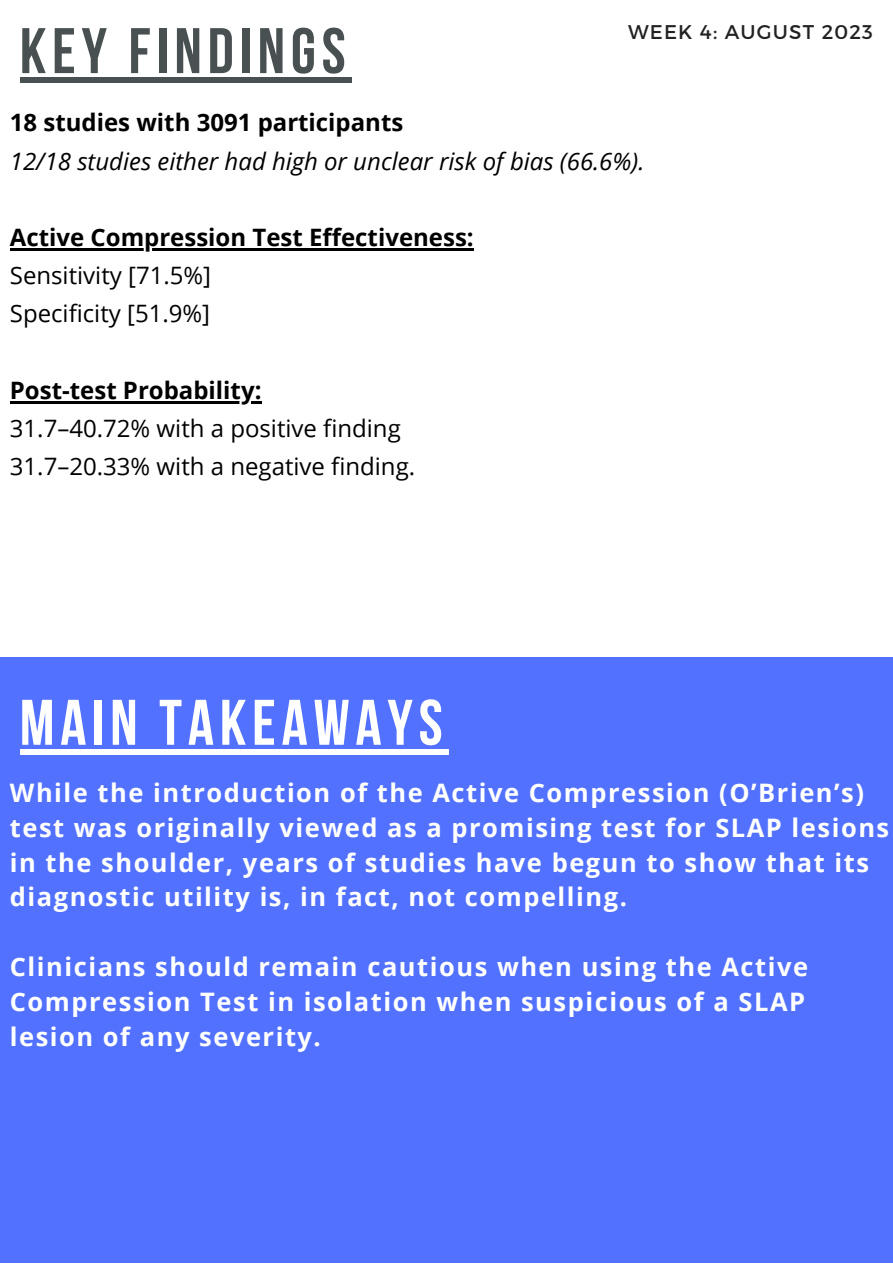
<style>
.page{position:relative;width:893px;height:1264px;background:#fff}
.page>*{position:absolute;margin:0;border:0;box-sizing:border-box;transform-origin:0 0}
.t1{font:700 64.2px "Bebas Neue";letter-spacing:.09em;color:#fff}
.t2{font:700 64.2px "Bebas Neue";letter-spacing:.09em;color:#495052}
.t3{font:28.5px/39.3px "Montserrat";letter-spacing:.06em;color:#fff}
.t4{font:700 28.5px "Montserrat";letter-spacing:.06em;color:#fff}
.t5{font:700 25.5px/34.8px "Open Sans";letter-spacing:.06em;color:#fff}
.t6{font:24px "Open Sans";color:#000}
.t7{font:700 24px "Open Sans";color:#000}
.t8{font:italic 24px "Open Sans";color:#000}
.t9{font:19.8px "Montserrat";letter-spacing:.06em;color:#222}
.s1{font-weight:700}
</style>
<div class="page">
<div style="left:0;top:657px;width:892px;height:605px;background:#5271ff"></div>
<div style="left:20px;top:77px;width:331px;height:6px;background:#495052"></div>
<hr style="left:10px;top:248px;width:464px;height:2px;background:#000">
<hr style="left:10px;top:401px;width:251px;height:2px;background:#000">
<div style="left:20px;top:749px;width:428px;height:6px;background:#fff"></div>
<p class="t9" style="left:628px;top:19px;width:246px">WEEK 4: AUGUST 2023</p>
<p class="t2" style="left:20px;top:25px;width:327px">KEY FINDINGS</p>
<p class="t7" style="left:10px;top:106px;width:395px">18 studies with 3091 participants</p>
<p class="t8" style="left:10px;top:144px;width:636px">12/18 studies either had high or unclear risk of bias (66.6%).</p>
<p class="t7" style="left:10px;top:220px;width:465px">Active Compression Test Effectiveness:</p>
<p class="t6" style="left:10px;top:258px;width:203px">Sensitivity [71.5%]</p>
<p class="t6" style="left:10px;top:297px;width:202px">Specificity [51.9%]</p>
<p class="t7" style="left:10px;top:373px;width:253px">Post-test Probability:</p>
<p class="t6" style="left:10px;top:411px;width:392px">31.7–40.72% with a positive finding</p>
<p class="t6" style="left:10px;top:450px;width:407px">31.7–20.33% with a negative finding.</p>
<p class="t1" style="left:20px;top:696px;width:424px">MAIN TAKEAWAYS</p>
<p class="t5" style="left:10px;top:774px;width:880px">While the introduction of the Active Compression (O’Brien’s) test was originally viewed as a promising test for SLAP lesions in the shoulder, years of studies have begun to show that its diagnostic utility is, in fact, not compelling.</p>
<p class="t3" style="left:20px;top:773px;width:836px">Osteopathic techniques employed in this study were <span class="s1">not accurate in terms of direct treatment</span> to specific motion segments assessed to be pathologic.</p>
<p class="t5" style="left:10px;top:948px;width:799px;text-align:justify">Clinicians should remain cautious when using the Active Compression Test in isolation when suspicious of a SLAP lesion of any severity.</p>
<p class="t4" style="left:20px;top:973px;width:764px">segmental specificity to create a clinical effect.</p>
</div>
